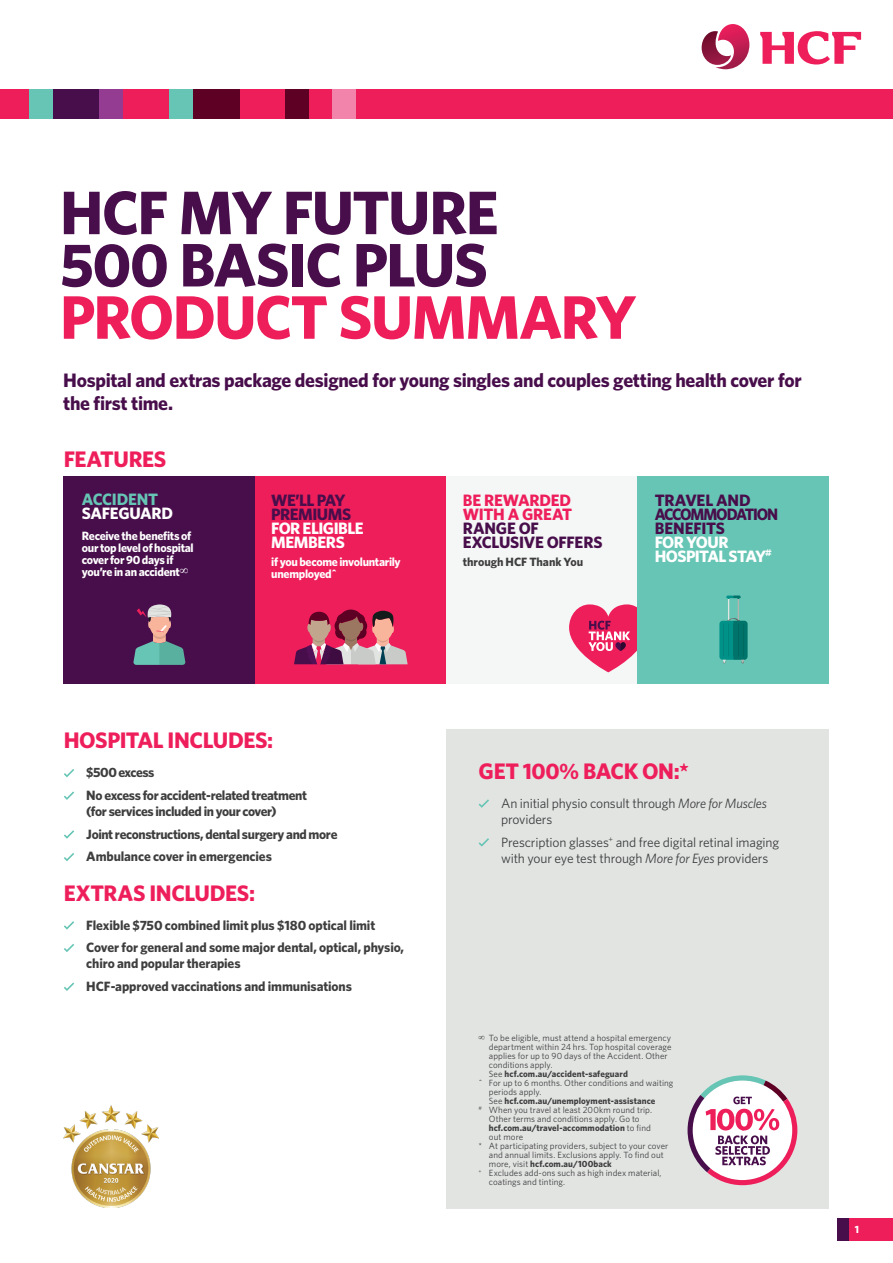
<style>
.page{position:relative;width:893px;height:1263px;background:#fff}
.page>*{position:absolute;margin:0;border:0;box-sizing:border-box;transform-origin:0 0}
.Main_Headline{font:700 61.5px/52.3px "Whitney";letter-spacing:-.025em;color:#480e4b}
.Subheading_Lv_1_Ruby{font:700 22.5px "Whitney";letter-spacing:-.015em;color:#ee1e5b}
.Intro_Purple_13pt{font:700 19.5px/23.4px "Whitney";letter-spacing:-.015em;color:#480e4b}
.Features_lv_1{font:700 16.5px/14px "Whitney";letter-spacing:-.03em;color:#fff}
.Features_lv_1-2{font:700 16.5px/14px "Whitney";letter-spacing:-.04em;color:#480e4b}
.Features_lv_1-3{font:700 16.5px/14px "Whitney";letter-spacing:-.02em;color:#480e4b}
.Extras_bullet_copy_9{font:700 13.5px/16.2px "Whitney";letter-spacing:-.01em;color:#3e3e3f}
.Extras_bullet_copy_9-2{font:13.5px/16.2px "Whitney";letter-spacing:-.015em;color:#3e3e3f}
.Extras_bullet_copy_9-3{font:700 13.5px/16.2px "Whitney";letter-spacing:-.03em;color:#3e3e3f}
.Extras_bullet_copy_9-4{font:700 13.5px "Whitney";letter-spacing:-.04em;color:#3e3e3f}
.Features_lv_1-4{font:700 12px/12px "Whitney";letter-spacing:-.025em;color:#fff}
.Features_lv_2{font:700 12px/12px "Whitney";letter-spacing:-.025em;color:#fff}
.Features_lv_2-2{font:700 12px "Whitney";letter-spacing:-.005em;color:#3e3e3f}
.t1{font:700 10.5px "Whitney";color:#fff}
.T_C_6pt{font:9px/9px "Whitney";letter-spacing:.005em;color:#3e3e3f}
.s1{color:#ee1e5b}
.s2{color:#66c5b4}
.s3{color:#480e4b}
.s4{color:#fff}
.s5{font-style:italic}
.s6{font-weight:700}
</style>
<div class="page">
<img style="left:64px;top:1106px;width:95px;height:102px">
<div style="left:255px;top:476px;width:191px;height:208px;background:#ee1e5b"></div>
<svg style="left:294px;top:609px;width:114px;height:55px"></svg>
<div style="left:447px;top:476px;width:191px;height:208px;background:#f5f6f6"></div>
<svg style="left:569px;top:604px;width:69px;height:68px"></svg>
<div style="left:638px;top:476px;width:191px;height:208px;background:#66c5b4"></div>
<div style="left:719px;top:621px;width:28px;height:39px;background:#009189;border-radius:3px"></div>
<svg style="left:723px;top:595px;width:24px;height:68px"></svg>
<div style="left:64px;top:476px;width:191px;height:208px;background:#480e4b"></div>
<svg style="left:133px;top:604px;width:53px;height:61px"></svg>
<svg style="left:702px;top:24px;width:47px;height:45px"></svg>
<svg style="left:760px;top:31px;width:101px;height:34px"></svg>
<div style="left:848px;top:1218px;width:45px;height:22px;background:#ee1e5b"></div>
<div style="left:837px;top:1218px;width:11px;height:22px;background:#480e4b"></div>
<div style="left:447px;top:729px;width:382px;height:480px;background:#e2e4e2"></div>
<svg style="left:479px;top:799px;width:10px;height:9px"></svg>
<svg style="left:479px;top:838px;width:10px;height:8px"></svg>
<div style="left:0;top:89px;width:893px;height:30px;background:#ee1e5b"></div>
<div style="left:30px;top:89px;width:23px;height:30px;background:#66c5b4"></div>
<div style="left:53px;top:89px;width:47px;height:30px;background:#480e4b"></div>
<div style="left:100px;top:89px;width:23px;height:30px;background:#943b92"></div>
<div style="left:169px;top:89px;width:24px;height:30px;background:#66c5b4"></div>
<div style="left:193px;top:89px;width:46px;height:30px;background:#5d0023"></div>
<div style="left:286px;top:89px;width:23px;height:30px;background:#5d0023"></div>
<div style="left:332px;top:89px;width:24px;height:30px;background:#f284ac"></div>
<svg style="left:64px;top:769px;width:10px;height:8px"></svg>
<svg style="left:64px;top:791px;width:10px;height:9px"></svg>
<svg style="left:64px;top:830px;width:10px;height:9px"></svg>
<svg style="left:64px;top:853px;width:10px;height:8px"></svg>
<svg style="left:64px;top:921px;width:10px;height:8px"></svg>
<svg style="left:64px;top:944px;width:10px;height:8px"></svg>
<svg style="left:64px;top:982px;width:10px;height:9px"></svg>
<svg style="left:687px;top:1075px;width:110px;height:110px"></svg>
<p class="Main_Headline" style="left:60px;top:185px;width:578px">HCF MY FUTURE<br>500 BASIC PLUS<br><span class="s1">PRODUCT SUMMARY</span></p>
<p class="Intro_Purple_13pt" style="left:63px;top:368px;width:740px">Hospital and extras package designed for young singles and couples getting health cover for the first time.</p>
<p class="Subheading_Lv_1_Ruby" style="left:64px;top:444px;width:104px">FEATURES</p>
<p class="Features_lv_1" style="left:82px;top:492px;width:93px"><span class="s2">ACCIDENT<br></span>SAFEGUARD</p>
<p class="Features_lv_1-4" style="left:82px;top:529px;width:113px">Receive the benefits of our top level of hospital cover for 90 days if you’re in an accident∞</p>
<p class="Features_lv_1" style="left:271px;top:492px;width:94px"><span class="s3">WE’LL PAY<br>PREMIUMS<br></span>FOR ELIGIBLE<br>MEMBERS</p>
<p class="Features_lv_2" style="left:271px;top:556px;width:131px">if you become involuntarily unemployed^</p>
<p class="Features_lv_1-3" style="left:463px;top:492px;width:141px"><span class="s1">BE REWARDED<br>WITH A GREAT<br></span>RANGE OF<br>EXCLUSIVE OFFERS</p>
<p class="Features_lv_2-2" style="left:463px;top:554px;width:122px">through HCF Thank You</p>
<p class="Features_lv_1-2" style="left:655px;top:492px;width:125px">TRAVEL AND<br>ACCOMMODATION<br>BENEFITS<br><span class="s4">FOR YOUR<br>HOSPITAL STAY</span><sup>#</sup></p>
<p class="Subheading_Lv_1_Ruby" style="left:64px;top:725px;width:211px">HOSPITAL INCLUDES:</p>
<p class="Extras_bullet_copy_9-4" style="left:86px;top:763px;width:70px">$500 excess</p>
<p class="Extras_bullet_copy_9-3" style="left:86px;top:787px;width:222px">No excess for accident-related treatment (for services included in your cover)</p>
<p class="Extras_bullet_copy_9-3" style="left:86px;top:825px;width:253px">Joint reconstructions, dental surgery and more</p>
<p class="Extras_bullet_copy_9" style="left:86px;top:848px;width:187px">Ambulance cover in emergencies</p>
<p class="Subheading_Lv_1_Ruby" style="left:64px;top:878px;width:193px">EXTRAS INCLUDES:</p>
<p class="Extras_bullet_copy_9" style="left:86px;top:916px;width:290px">Flexible $750 combined limit plus $180 optical limit</p>
<p class="Extras_bullet_copy_9" style="left:86px;top:939px;width:319px">Cover for general and some major dental, optical, physio, chiro and popular therapies</p>
<p class="Extras_bullet_copy_9" style="left:86px;top:978px;width:267px">HCF-approved vaccinations and immunisations</p>
<p class="Subheading_Lv_1_Ruby" style="left:479px;top:756px;width:212px">GET 100% BACK ON:*</p>
<p class="Extras_bullet_copy_9-2" style="left:501px;top:795px;width:267px">An initial physio consult through <span class="s5">More for Muscles </span>providers</p>
<p class="Extras_bullet_copy_9-2" style="left:501px;top:833px;width:280px">Prescription glasses<sup>+</sup> and free digital retinal imaging with your eye test through <span class="s5">More for Eyes</span> providers</p>
<p class="T_C_6pt" style="left:489px;top:1033px;width:184px;text-indent:-10px">∞ To be eligible, must attend a hospital emergency department within 24 hrs. Top hospital coverage applies for up to 90 days of the Accident. Other conditions apply.<br>See <span class="s6">hcf.com.au/accident-safeguard</span></p>
<p class="T_C_6pt" style="left:489px;top:1078px;width:186px;text-indent:-10px">^ For up to 6 months. Other conditions and waiting periods apply.<br>See <span class="s6">hcf.com.au/unemployment-assistance</span></p>
<p class="T_C_6pt" style="left:489px;top:1105px;width:165px;text-indent:-10px"><sup>#</sup> When you travel at least 200km round trip.<br>Other terms and conditions apply. Go to <span class="s6">hcf.com.au/travel-accommodation</span> to find out more</p>
<p class="T_C_6pt" style="left:489px;top:1141px;width:181px;text-indent:-10px">* At participating providers, subject to your cover and annual limits. Exclusions apply. To find out more, visit <span class="s6">hcf.com.au/100back</span></p>
<p class="T_C_6pt" style="left:489px;top:1168px;width:174px;text-indent:-10px"><sup>+</sup> Excludes add-ons such as high index material, coatings and tinting.</p>
<p class="t1" style="left:855px;top:1223px;width:6px">1</p>
</div>
